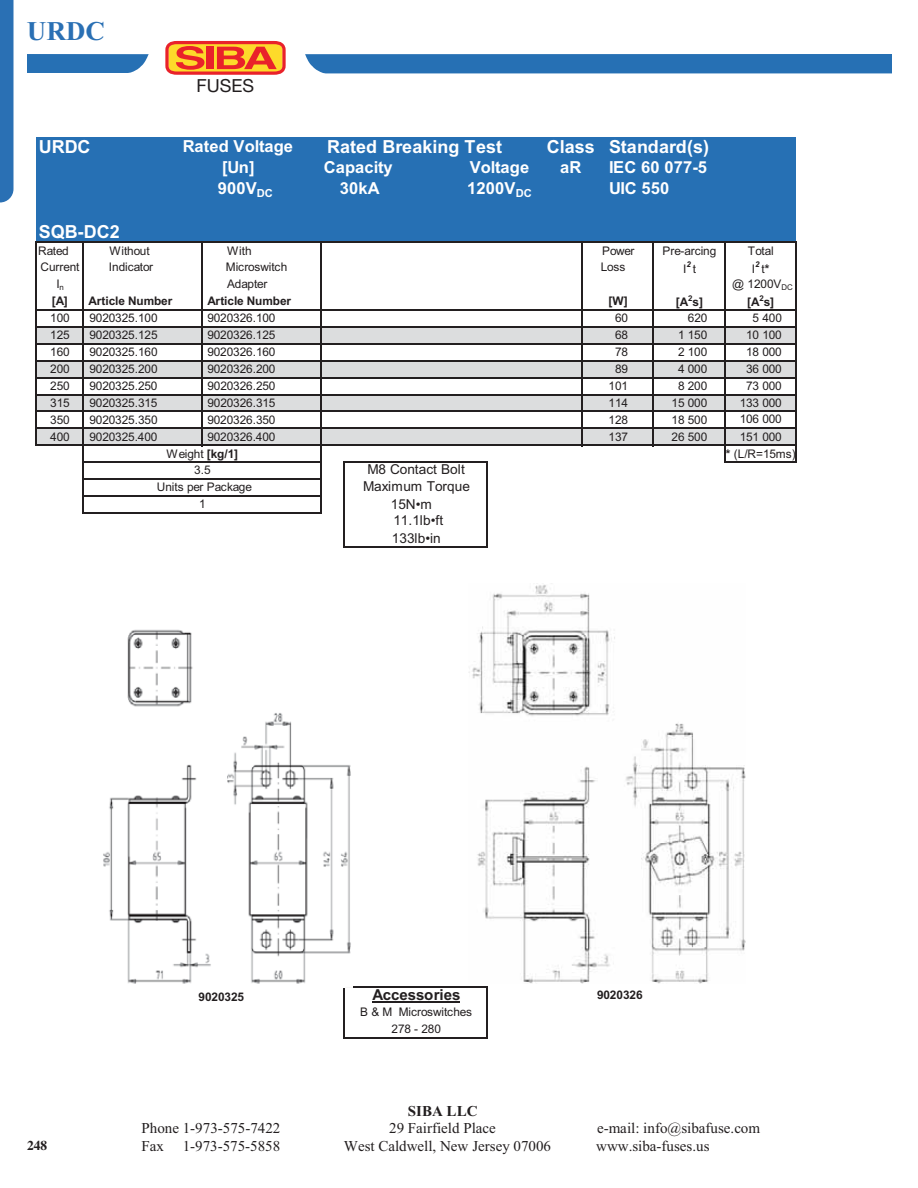
<style>
.page{position:relative;width:918px;height:1188px;background:#fff}
.page>*{position:absolute;margin:0;border:0;box-sizing:border-box;transform-origin:0 0}
.t1{font:700 27px "Times New Roman";color:#2a70b4}
.t2{font:18px "Arial Bold+T42";letter-spacing:.005em;color:#fff}
.t3{font:18px "Helvetica Neue";color:#221e1f}
.t4{font:16.5px "Arial Bold+T42";letter-spacing:.01em;color:#fff}
.t5{font:15.15px "Arial Bold+T42";letter-spacing:-.005em;color:#231f20}
.t6{font:15px "Times New Roman";color:#221e1f}
.t7{font:700 15px "Times New Roman";color:#221e1f}
.t8{font:13.65px/16.5px "Arial+T42";letter-spacing:-.005em;color:#231f20}
.t9{font:700 13.5px "Times";color:#231f20}
.t10{font:11.85px/17px "Arial+T42";letter-spacing:-.01em;color:#231f20}
.t11{font:11.85px "Arial Bold+T42";letter-spacing:-.01em;color:#231f20}
.t12{font:7.95px "Arial Bold Italic+T42";color:#231f20}
.t13{font:7.95px "Arial Bold+T42";color:#231f20}
.s1{font-family:"Arial Bold+T42"}
</style>
<div class="page">
<svg style="left:27px;top:54px;width:122px;height:19px;background:#3378b8"></svg>
<div style="left:305px;top:54px;width:586px;height:19px;background:#2670b4"></div>
<svg style="left:165px;top:41px;width:121px;height:34px;background:#f17631"></svg>
<div style="left:36px;top:137px;width:760px;height:106px;background:#2670b4"></div>
<div style="left:36px;top:327px;width:760px;height:17px;background:#dcddde"></div>
<div style="left:36px;top:361px;width:760px;height:17px;background:#dcddde"></div>
<div style="left:36px;top:395px;width:760px;height:17px;background:#dcddde"></div>
<div style="left:36px;top:428px;width:760px;height:18px;background:#dcddde"></div>
<hr style="left:372px;top:1001px;width:88px;height:2px;background:#231f20">
<hr style="left:84px;top:462px;width:237px;height:1px;background:#231f20">
<hr style="left:345px;top:462px;width:143px;height:1px;background:#231f20">
<hr style="left:344px;top:462px;width:1px;height:86px;background:#231f20">
<hr style="left:486px;top:463px;width:2px;height:85px;background:#231f20">
<hr style="left:35px;top:242px;width:1px;height:204px;background:#231f20">
<hr style="left:82px;top:243px;width:2px;height:271px;background:#231f20">
<hr style="left:201px;top:243px;width:2px;height:203px;background:#231f20">
<hr style="left:320px;top:243px;width:1px;height:271px;background:#231f20">
<hr style="left:581px;top:243px;width:2px;height:203px;background:#231f20">
<hr style="left:653px;top:243px;width:1px;height:203px;background:#231f20">
<hr style="left:724px;top:243px;width:1px;height:220px;background:#231f20">
<hr style="left:795px;top:243px;width:2px;height:220px;background:#231f20">
<hr style="left:344px;top:986px;width:1px;height:52px;background:#231f20">
<hr style="left:486px;top:987px;width:2px;height:51px;background:#231f20">
<hr style="left:36px;top:242px;width:761px;height:1px;background:#231f20">
<hr style="left:36px;top:309px;width:761px;height:2px;background:#231f20">
<hr style="left:36px;top:326px;width:761px;height:2px;background:#231f20">
<hr style="left:36px;top:343px;width:761px;height:2px;background:#231f20">
<hr style="left:36px;top:360px;width:761px;height:1px;background:#231f20">
<hr style="left:36px;top:377px;width:761px;height:1px;background:#231f20">
<hr style="left:36px;top:394px;width:761px;height:1px;background:#231f20">
<hr style="left:36px;top:411px;width:761px;height:1px;background:#231f20">
<hr style="left:36px;top:428px;width:761px;height:1px;background:#231f20">
<hr style="left:36px;top:445px;width:761px;height:1px;background:#231f20">
<hr style="left:725px;top:462px;width:72px;height:1px;background:#231f20">
<hr style="left:84px;top:478px;width:237px;height:2px;background:#231f20">
<hr style="left:84px;top:495px;width:237px;height:2px;background:#231f20">
<hr style="left:84px;top:512px;width:237px;height:2px;background:#231f20">
<hr style="left:345px;top:546px;width:143px;height:2px;background:#231f20">
<hr style="left:345px;top:986px;width:143px;height:1px;background:#231f20">
<hr style="left:345px;top:1037px;width:143px;height:1px;background:#231f20">
<img style="left:103px;top:629px;width:249px;height:358px">
<img style="left:469px;top:585px;width:276px;height:398px">
<svg style="left:0;top:0;width:14px;height:202px;background:#3476b7"></svg>
<h1 class="t1" style="left:27px;top:22px;width:79px">URDC</h1>
<h2 class="t3" style="left:197px;top:75px;width:59px">FUSES</h2>
<h2 class="t2" style="left:39px;top:140px;width:53px">URDC</h2>
<h3 class="t4" style="left:183px;top:140px;width:112px">Rated Voltage</h3>
<h2 class="t2" style="left:327px;top:140px;width:177px">Rated Breaking Test</h2>
<h2 class="t2" style="left:547px;top:140px;width:50px">Class</h2>
<h2 class="t2" style="left:609px;top:140px;width:102px">Standard(s)</h2>
<h3 class="t4" style="left:222px;top:161px;width:34px">[Un]</h3>
<h3 class="t4" style="left:324px;top:161px;width:70px">Capacity</h3>
<h3 class="t4" style="left:470px;top:161px;width:61px">Voltage</h3>
<h3 class="t4" style="left:560px;top:161px;width:23px">aR</h3>
<h3 class="t4" style="left:609px;top:161px;width:100px">IEC 60 077-5</h3>
<h3 class="t4" style="left:218px;top:182px;width:57px">900V<sub>DC</sub></h3>
<h3 class="t4" style="left:340px;top:183px;width:41px">30kA</h3>
<h3 class="t4" style="left:467px;top:182px;width:66px">1200V<sub>DC</sub></h3>
<h3 class="t4" style="left:609px;top:183px;width:62px">UIC 550</h3>
<h2 class="t2" style="left:39px;top:225px;width:82px">SQB-DC2</h2>
<p class="t10" style="left:38px;top:243px;width:32px">Rated</p>
<p class="t10" style="left:109px;top:243px;width:42px">Without</p>
<p class="t10" style="left:227px;top:243px;width:26px">With</p>
<p class="t10" style="left:602px;top:243px;width:34px">Power</p>
<p class="t10" style="left:663px;top:243px;width:55px">Pre-arcing</p>
<p class="t10" style="left:748px;top:243px;width:27px">Total</p>
<p class="t10" style="left:41px;top:260px;width:40px">Current</p>
<p class="t10" style="left:109px;top:260px;width:46px">Indicator</p>
<p class="t10" style="left:226px;top:260px;width:63px">Microswitch</p>
<p class="t12" style="left:686px;top:259px;width:6px">2</p>
<p class="t12" style="left:755px;top:259px;width:6px">2</p>
<p class="t10" style="left:601px;top:260px;width:26px">Loss</p>
<p class="t10" style="left:762px;top:261px;width:9px">t<span class="s1">*</span></p>
<p class="t10" style="left:683px;top:261px;width:5px">I</p>
<p class="t10" style="left:752px;top:261px;width:5px">I</p>
<p class="t10" style="left:693px;top:261px;width:5px">t</p>
<p class="t10" style="left:56px;top:276px;width:9px">I<sub>n</sub></p>
<p class="t10" style="left:227px;top:277px;width:42px">Adapter</p>
<p class="t10" style="left:732px;top:276px;width:62px">@ 1200V<sub>DC</sub></p>
<p class="t11" style="left:52px;top:297px;width:18px">[A]</p>
<p class="t11" style="left:89px;top:297px;width:85px">Article Number</p>
<p class="t11" style="left:207px;top:297px;width:85px">Article Number</p>
<p class="t10" style="left:89px;top:311px;width:70px">9020325.100</p>
<p class="t10" style="left:50px;top:311px;width:21px">100</p>
<p class="t10" style="left:207px;top:311px;width:70px">9020326.100<br>9020326.125</p>
<p class="t10" style="left:50px;top:328px;width:21px">125</p>
<p class="t10" style="left:89px;top:328px;width:70px">9020325.125</p>
<p class="t11" style="left:609px;top:297px;width:21px">[W]</p>
<p class="t10" style="left:615px;top:311px;width:15px">60</p>
<p class="t10" style="left:615px;top:328px;width:15px">68</p>
<p class="t13" style="left:688px;top:295px;width:6px">2</p>
<p class="t13" style="left:759px;top:295px;width:6px">2</p>
<p class="t10" style="left:746px;top:328px;width:37px">10 100</p>
<p class="t11" style="left:676px;top:298px;width:28px">[A s]</p>
<p class="t11" style="left:747px;top:298px;width:29px">[A s]</p>
<p class="t10" style="left:688px;top:311px;width:21px">620</p>
<p class="t10" style="left:753px;top:311px;width:31px">5 400</p>
<p class="t10" style="left:678px;top:328px;width:31px">1 150</p>
<p class="t10" style="left:50px;top:345px;width:21px">160</p>
<p class="t10" style="left:89px;top:345px;width:70px">9020325.160</p>
<p class="t10" style="left:207px;top:345px;width:70px">9020326.160</p>
<p class="t10" style="left:50px;top:361px;width:21px">200</p>
<p class="t10" style="left:89px;top:361px;width:70px">9020325.200</p>
<p class="t10" style="left:207px;top:361px;width:70px">9020326.200</p>
<p class="t10" style="left:50px;top:378px;width:21px">250<br>315</p>
<p class="t10" style="left:50px;top:412px;width:21px">350</p>
<p class="t10" style="left:50px;top:429px;width:21px">400</p>
<p class="t10" style="left:89px;top:378px;width:70px">9020325.250</p>
<p class="t10" style="left:89px;top:395px;width:70px">9020325.315</p>
<p class="t10" style="left:89px;top:429px;width:70px">9020325.400</p>
<p class="t10" style="left:89px;top:412px;width:70px">9020325.350</p>
<p class="t10" style="left:207px;top:378px;width:70px">9020326.250</p>
<p class="t10" style="left:207px;top:395px;width:70px">9020326.315</p>
<p class="t10" style="left:207px;top:412px;width:70px">9020326.350</p>
<p class="t10" style="left:207px;top:429px;width:70px">9020326.400</p>
<p class="t10" style="left:167px;top:446px;width:73px">Weight <span class="s1">[kg/1]</span></p>
<p class="t10" style="left:615px;top:345px;width:15px">78</p>
<p class="t10" style="left:609px;top:378px;width:21px">101</p>
<p class="t10" style="left:615px;top:361px;width:15px">89</p>
<p class="t10" style="left:678px;top:345px;width:31px">2 100</p>
<p class="t10" style="left:746px;top:345px;width:37px">18 000</p>
<p class="t10" style="left:678px;top:361px;width:31px">4 000</p>
<p class="t10" style="left:678px;top:378px;width:31px">8 200</p>
<p class="t10" style="left:746px;top:361px;width:37px">36 000</p>
<p class="t10" style="left:746px;top:378px;width:37px">73 000</p>
<p class="t10" style="left:609px;top:395px;width:21px">114</p>
<p class="t10" style="left:672px;top:395px;width:37px">15 000</p>
<p class="t10" style="left:740px;top:396px;width:44px">133 000</p>
<p class="t10" style="left:740px;top:412px;width:44px">106 000</p>
<p class="t10" style="left:672px;top:412px;width:37px">18 500<br>26 500</p>
<p class="t10" style="left:609px;top:412px;width:21px">128</p>
<p class="t10" style="left:609px;top:429px;width:21px">137</p>
<p class="t10" style="left:726px;top:429px;width:71px;text-align:center">151 000<br><span class="s1">*</span> (L/R=15ms)</p>
<p class="t10" style="left:194px;top:463px;width:18px">3.5</p>
<p class="t8" style="left:367px;top:463px;width:99px">M8 Contact Bolt</p>
<p class="t10" style="left:157px;top:480px;width:97px">Units per Package</p>
<p class="t8" style="left:363px;top:480px;width:108px">Maximum Torque</p>
<p class="t10" style="left:199px;top:497px;width:8px">1</p>
<p class="t8" style="left:391px;top:497px;width:54px">15N•m<br>11.1lb•ft</p>
<p class="t8" style="left:392px;top:531px;width:50px">133lb•in</p>
<p class="t11" style="left:199px;top:992px;width:47px">9020325</p>
<p class="t5" style="left:372px;top:989px;width:89px">Accessories</p>
<p class="t10" style="left:360px;top:1004px;width:113px">B &amp; M Microswitches</p>
<p class="t10" style="left:392px;top:1021px;width:51px">278 - 280</p>
<p class="t7" style="left:408px;top:1102px;width:71px">SIBA LLC</p>
<p class="t11" style="left:597px;top:991px;width:47px">9020326</p>
<p class="t9" style="left:27px;top:1140px;width:22px">248</p>
<p class="t6" style="left:142px;top:1119px;width:140px">Phone 1-973-575-7422</p>
<p class="t6" style="left:389px;top:1119px;width:108px">29 Fairfield Place</p>
<p class="t6" style="left:597px;top:1119px;width:165px">e-mail: info@sibafuse.com</p>
<p class="t6" style="left:142px;top:1137px;width:140px">Fax 1-973-575-5858</p>
<p class="t6" style="left:344px;top:1137px;width:209px">West Caldwell, New Jersey 07006</p>
<p class="t6" style="left:596px;top:1137px;width:115px">www.siba-fuses.us</p>
</div>
